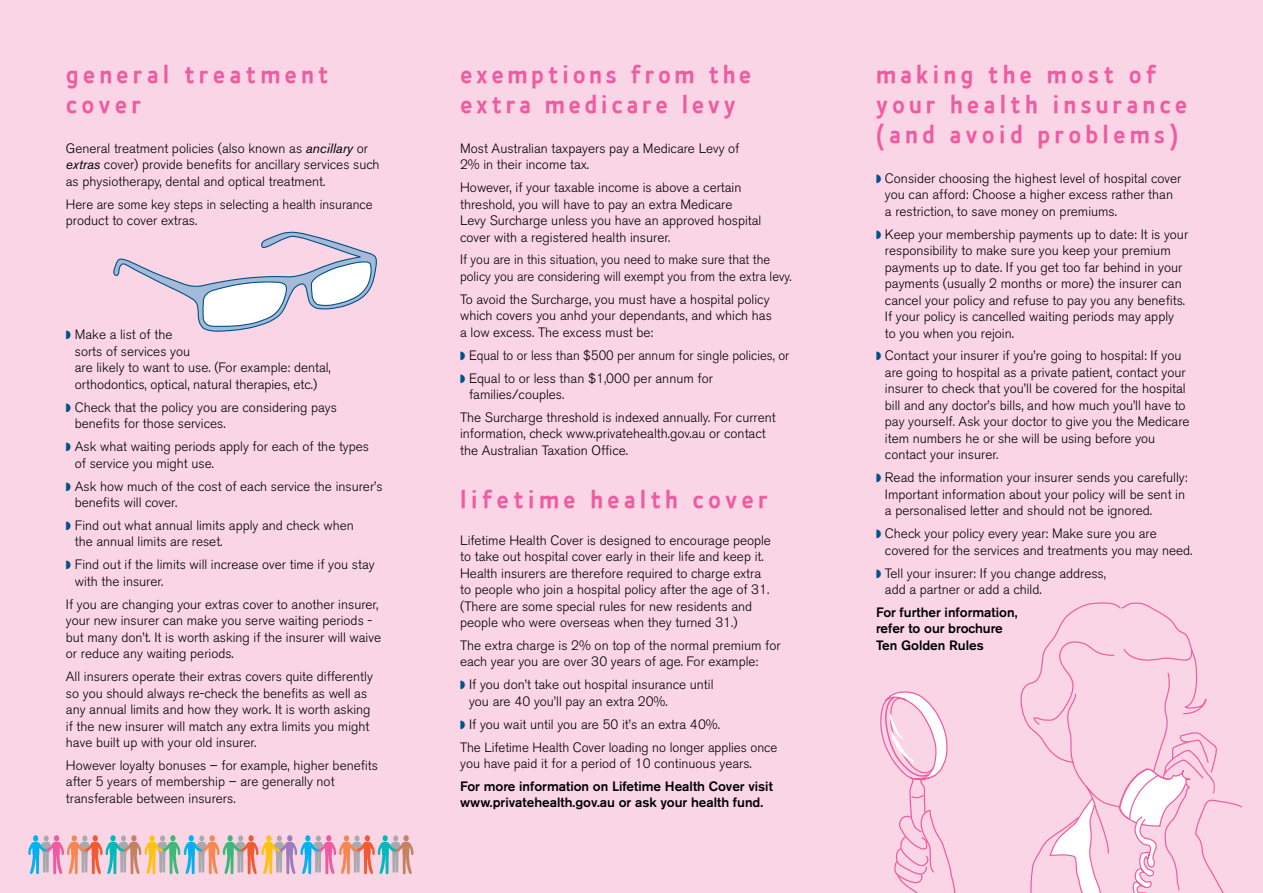
<style>
.page{position:relative;width:1263px;height:893px;background:#fad5e6}
.page>*{position:absolute;margin:0;border:0;box-sizing:border-box;transform-origin:0 0}
.t1{font:25.5px/30px "Octane 20";letter-spacing:.16em;color:#ef5ba1}
.t2{font:25.5px/30px "Octane 20";letter-spacing:.14em;color:#ef5ba1}
.t3{font:300 13.5px/16.5px "Akzidenz Grotesk BE";color:#000}
.t4{font:300 13.5px/16.5px "Akzidenz Grotesk BE";color:#000;scale:.96 1}
.t5{font:500 13.5px/16.5px "Akzidenz Grotesk BE";color:#000}
.s1{font-weight:400;font-style:italic}
.s2{color:#005288}
</style>
<div class="page">
<svg style="left:1020px;top:602px;width:222px;height:291px"></svg>
<svg style="left:1118px;top:767px;width:69px;height:126px"></svg>
<svg style="left:1211px;top:779px;width:4px;height:16px"></svg>
<svg style="left:880px;top:691px;width:76px;height:202px"></svg>
<svg style="left:28px;top:231px;width:386px;height:644px"></svg>
<h1 class="t1" style="left:66px;top:60px;width:264px">general treatment cover</h1>
<p class="t3" style="left:66px;top:140px;width:315px">General treatment policies (also known as <span class="s1">ancillary</span> or <span class="s1">extras</span> cover) provide benefits for ancillary services such as physiotherapy, dental and optical treatment.</p>
<p class="t3" style="left:66px;top:196px;width:308px">Here are some key steps in selecting a health insurance product to cover extras.</p>
<p class="t3" style="left:75px;top:327px;width:258px;text-indent:-9px"><span class="s2">◗</span> Make a list of the<br>sorts of services you<br>are likely to want to use. (For example: dental, orthodontics, optical, natural therapies, etc.)</p>
<p class="t3" style="left:75px;top:399px;width:264px;text-indent:-9px"><span class="s2">◗</span> Check that the policy you are considering pays benefits for those services.</p>
<p class="t3" style="left:75px;top:439px;width:296px;text-indent:-9px"><span class="s2">◗</span> Ask what waiting periods apply for each of the types of service you might use.</p>
<p class="t3" style="left:75px;top:478px;width:309px;text-indent:-9px"><span class="s2">◗</span> Ask how much of the cost of each service the insurer’s benefits will cover.</p>
<p class="t3" style="left:75px;top:517px;width:281px;text-indent:-9px"><span class="s2">◗</span> Find out what annual limits apply and check when the annual limits are reset.</p>
<p class="t3" style="left:75px;top:557px;width:301px;text-indent:-9px"><span class="s2">◗</span> Find out if the limits will increase over time if you stay with the insurer.</p>
<p class="t3" style="left:66px;top:596px;width:317px">If you are changing your extras cover to another insurer, your new insurer can make you serve waiting periods - but many don’t. It is worth asking if the insurer will waive or reduce any waiting periods.</p>
<p class="t3" style="left:66px;top:668px;width:308px">All insurers operate their extras covers quite differently so you should always re-check the benefits as well as any annual limits and how they work. It is worth asking if the new insurer will match any extra limits you might have built up with your old insurer.</p>
<p class="t3" style="left:66px;top:757px;width:313px">However loyalty bonuses – for example, higher benefits after 5 years of membership – are generally not transferable between insurers.</p>
<h1 class="t2" style="left:460px;top:60px;width:293px">exemptions from the extra medicare levy</h1>
<p class="t3" style="left:460px;top:140px;width:281px">Most Australian taxpayers pay a Medicare Levy of<br>2% in their income tax.</p>
<p class="t3" style="left:460px;top:179px;width:303px">However, if your taxable income is above a certain threshold, you will have to pay an extra Medicare Levy Surcharge unless you have an approved hospital cover with a registered health insurer.</p>
<p class="t4" style="left:460px;top:252px;width:347px">If you are in this situation, you need to make sure that the policy you are considering will exempt you from the extra levy.</p>
<p class="t3" style="left:460px;top:291px;width:313px">To avoid the Surcharge, you must have a hospital policy which covers you anhd your dependants, and which has a low excess. The excess must be:</p>
<p class="t4" style="left:460px;top:344px;width:344px;line-height:23px"><span class="s2">◗</span> Equal to or less than $500 per annum for single policies, or <span class="s2">◗</span> Equal to or less than $1,000 per annum for</p>
<p class="t3" style="left:460px;top:383px;width:317px;line-height:23px;text-indent:9px">families/couples.<br>The Surcharge threshold is indexed annually. For current</p>
<p class="t3" style="left:460px;top:426px;width:307px">information, check www.privatehealth.gov.au or contact the Australian Taxation Office.</p>
<h1 class="t1" style="left:460px;top:485px;width:309px">lifetime health cover</h1>
<p class="t3" style="left:460px;top:532px;width:312px">Lifetime Health Cover is designed to encourage people to take out hospital cover early in their life and keep it.<br>Health insurers are therefore required to charge extra to people who join a hospital policy after the age of 31. (There are some special rules for new residents and people who were overseas when they turned 31.)</p>
<p class="t3" style="left:460px;top:637px;width:322px">The extra charge is 2% on top of the normal premium for each year you are over 30 years of age. For example:</p>
<p class="t3" style="left:469px;top:677px;width:246px;text-indent:-9px"><span class="s2">◗</span> If you don’t take out hospital insurance until you are 40 you’ll pay an extra 20%.</p>
<p class="t3" style="left:460px;top:713px;width:319px;line-height:23px"><span class="s2">◗</span> If you wait until you are 50 it’s an extra 40%.<br>The Lifetime Health Cover loading no longer applies once</p>
<p class="t3" style="left:460px;top:755px;width:293px">you have paid it for a period of 10 continuous years.</p>
<p class="t5" style="left:460px;top:778px;width:314px">For more information on Lifetime Health Cover visit www.privatehealth.gov.au or ask your health fund.</p>
<h1 class="t1" style="left:876px;top:60px;width:313px">making the most of your health insurance (and avoid problems)</h1>
<p class="t3" style="left:885px;top:170px;width:298px;text-indent:-9px"><span class="s2">◗</span> Consider choosing the highest level of hospital cover you can afford: Choose a higher excess rather than a restriction, to save money on premiums.</p>
<p class="t3" style="left:885px;top:226px;width:305px;text-indent:-9px"><span class="s2">◗</span> Keep your membership payments up to date: It is your responsibility to make sure you keep your premium payments up to date. If you get too far behind in your payments (usually 2 months or more) the insurer can cancel your policy and refuse to pay you any benefits.<br>If your policy is cancelled waiting periods may apply to you when you rejoin.</p>
<p class="t3" style="left:885px;top:348px;width:306px;text-indent:-9px"><span class="s2">◗</span> Contact your insurer if you’re going to hospital: If you are going to hospital as a private patient, contact your insurer to check that you’ll be covered for the hospital bill and any doctor’s bills, and how much you’ll have to pay yourself. Ask your doctor to give you the Medicare item numbers he or she will be using before you contact your insurer.</p>
<p class="t3" style="left:885px;top:470px;width:304px;text-indent:-9px"><span class="s2">◗</span> Read the information your insurer sends you carefully:<br>Important information about your policy will be sent in a personalised letter and should not be ignored.</p>
<p class="t3" style="left:885px;top:525px;width:309px;text-indent:-9px"><span class="s2">◗</span> Check your policy every year: Make sure you are covered for the services and treatments you may need.</p>
<p class="t3" style="left:885px;top:565px;width:223px;text-indent:-9px"><span class="s2">◗</span> Tell your insurer: If you change address, add a partner or add a child.</p>
<p class="t5" style="left:876px;top:604px;width:143px">For further information, refer to our brochure<br>Ten Golden Rules</p>
</div>
